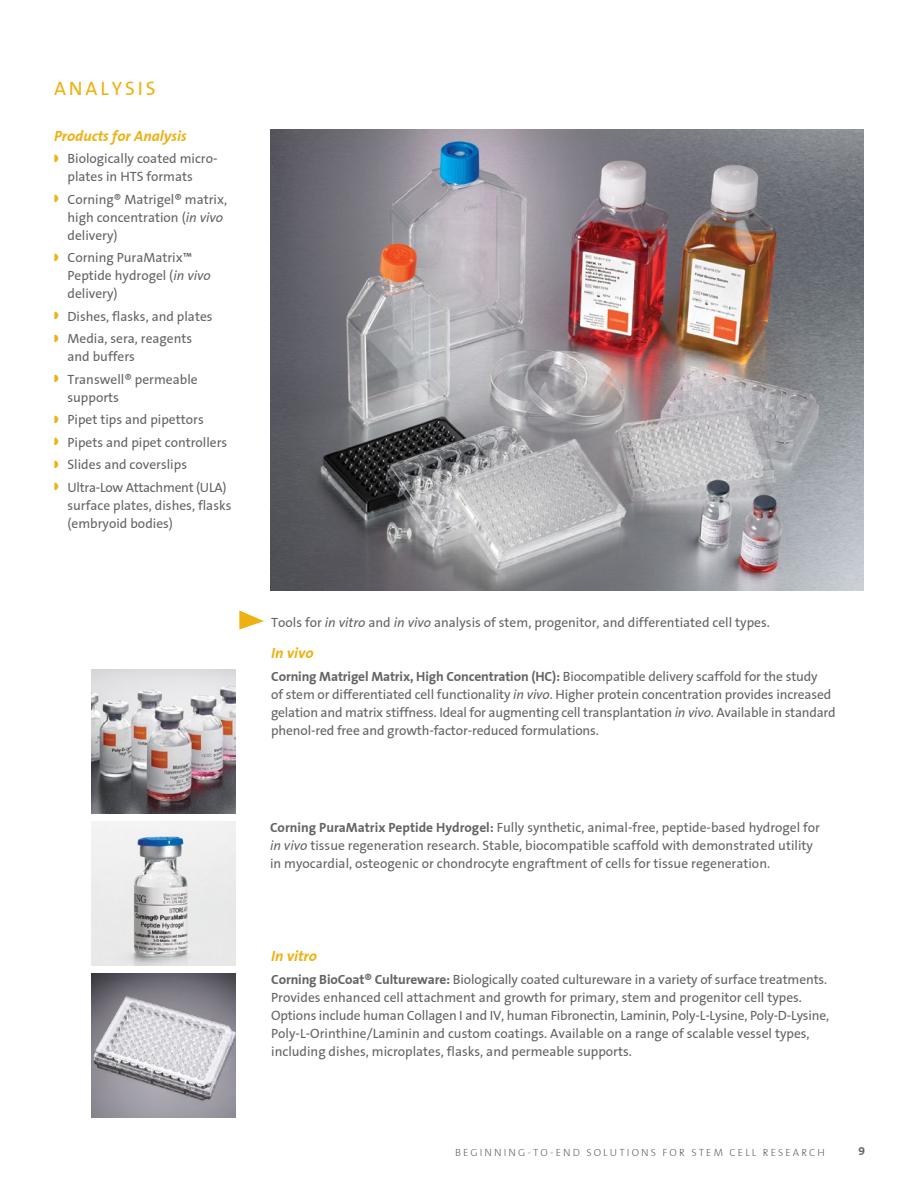
<style>
.page{position:relative;width:918px;height:1188px;background:#fff}
.page>*{position:absolute;margin:0;border:0;box-sizing:border-box;transform-origin:0 0}
.t1{font:19.5px "Corning Sans";letter-spacing:.15em;color:#eeb111}
.t2{font:italic 700 15px "Corning Sans";color:#eeb111}
.t3{font:13.5px/18px "Corning Sans";color:#636466}
.t4{font:700 12px "Corning Sans";color:#636466}
.t5{font:300 10.5px "Corning Sans";letter-spacing:.2em;color:#636466}
.s1{font-style:italic}
.s2{font-weight:700}
</style>
<div class="page">
<img style="left:270px;top:129px;width:594px;height:461px">
<img style="left:92px;top:974px;width:144px;height:144px">
<svg style="left:239px;top:610px;width:25px;height:20px"></svg>
<img style="left:92px;top:670px;width:144px;height:144px">
<img style="left:92px;top:822px;width:144px;height:144px">
<h1 class="t1" style="left:54px;top:77px;width:103px">ANALYSIS</h1>
<p class="t2" style="left:54px;top:127px;width:134px">Products for Analysis</p>
<p class="t3" style="left:67px;top:150px;width:150px">Biologically coated micro&shy;plates in HTS formats</p>
<p class="t3" style="left:67px;top:190px;width:161px">Corning® Matrigel® matrix, high concentration (<span class="s1">in vivo </span>delivery)</p>
<p class="t3" style="left:67px;top:249px;width:145px">Corning PuraMatrix™<br>Peptide hydrogel (<span class="s1">in vivo </span>delivery)</p>
<p class="t3" style="left:67px;top:305px;width:147px;line-height:22.5px">Dishes, flasks, and plates<br>Media, sera, reagents</p>
<p class="t3" style="left:67px;top:346px;width:132px;line-height:22.5px">and buffers<br>Transwell® permeable</p>
<p class="t3" style="left:67px;top:386px;width:161px;line-height:22.5px">supports<br>Pipet tips and pipettors<br>Pipets and pipet controllers<br>Slides and coverslips<br>Ultra-Low Attachment (ULA)</p>
<p class="t3" style="left:67px;top:496px;width:165px">surface plates, dishes, flasks (embryoid bodies)</p>
<p class="t3" style="left:271px;top:613px;width:500px">Tools for <span class="s1">in vitro</span> and <span class="s1">in vivo</span> analysis of stem, progenitor, and differentiated cell types.</p>
<p class="t2" style="left:271px;top:645px;width:44px">In vivo</p>
<p class="t3" style="left:271px;top:667px;width:566px"><span class="s2">Corning Matrigel Matrix, High Concentration (HC):</span> Biocompatible delivery scaffold for the study<br>of stem or differentiated cell functionality <span class="s1">in vivo</span>. Higher protein concentration provides increased gelation and matrix stiffness. Ideal for augmenting cell transplantation <span class="s1">in vivo</span>. Available in standard phenol-red free and growth-factor-reduced formulations.</p>
<p class="t3" style="left:270px;top:818px;width:552px"><span class="s2">Corning PuraMatrix Peptide Hydrogel:</span> Fully synthetic, animal-free, peptide-based hydrogel for <span class="s1">in vivo</span> tissue regeneration research. Stable, biocompatible scaffold with demonstrated utility in myocardial, osteogenic or chondrocyte engraftment of cells for tissue regeneration.</p>
<p class="t2" style="left:271px;top:948px;width:47px">In vitro</p>
<p class="t3" style="left:271px;top:970px;width:559px"><span class="s2">Corning BioCoat® Cultureware:</span> Biologically coated cultureware in a variety of surface treatments.<br>Provides enhanced cell attachment and growth for primary, stem and progenitor cell types.<br>Options include human Collagen I and IV, human Fibronectin, Laminin, Poly-L-Lysine, Poly-D-Lysine, Poly-L-Orinthine/Laminin and custom coatings. Available on a range of scalable vessel types, including dishes, microplates, flasks, and permeable supports.</p>
<p class="t5" style="left:455px;top:1146px;width:371px">BEGINNING-TO-END SOLUTIONS FOR STEM CELL RESEARCH</p>
<p class="t4" style="left:858px;top:1144px;width:8px">9</p>
</div>
